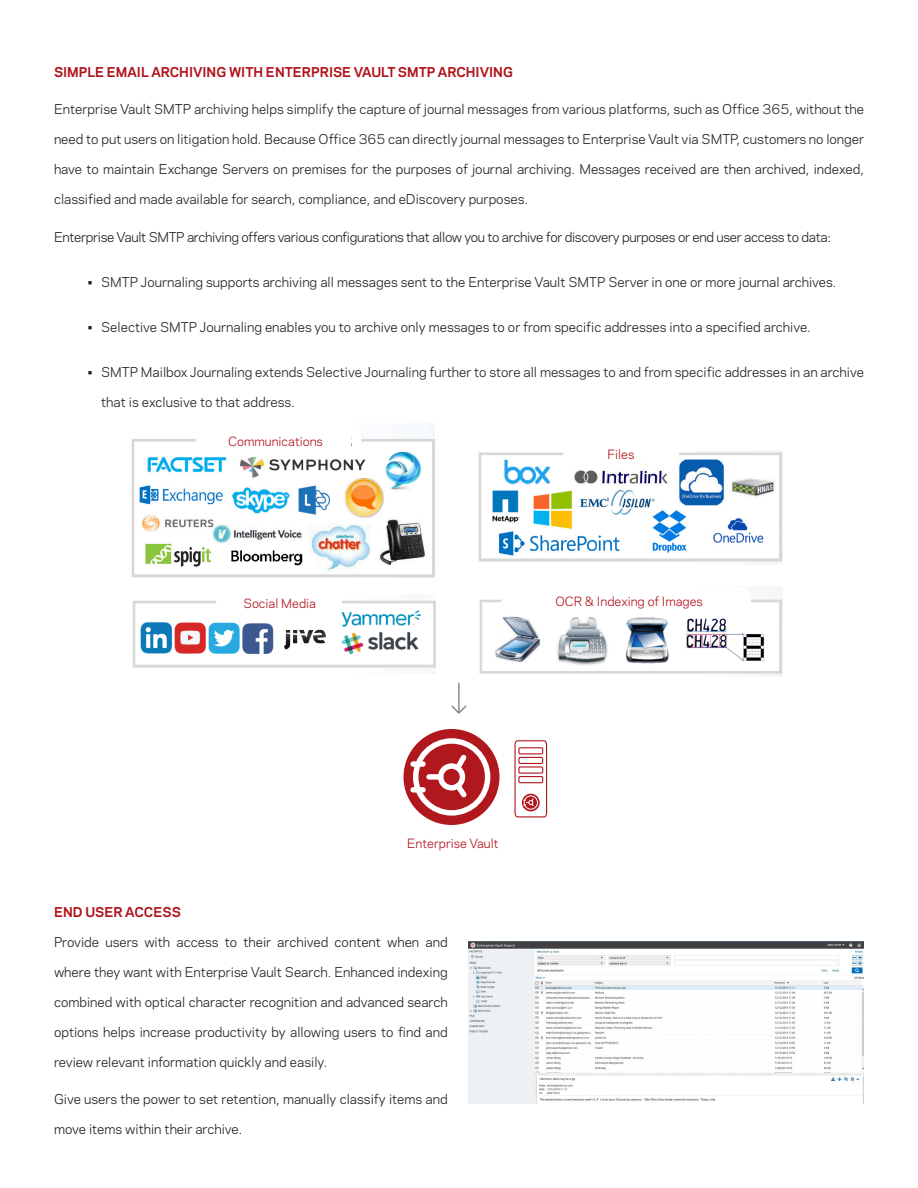
<style>
.page{position:relative;width:918px;height:1188px;background:#fff}
.page>*{position:absolute;margin:0;border:0;box-sizing:border-box;transform-origin:0 0}
.Body_Copy{font:12.75px "Polaris";color:#231f20}
.Body_Copy-2{font:12.75px "Polaris";letter-spacing:-.025em;color:#231f20}
.Paragraph_Title{font:700 12.75px "Polaris";color:#b0131c}
.Paragraph_Title-2{font:12px "Polaris";color:#b0131c}
</style>
<div class="page">
<img style="left:132px;top:600px;width:304px;height:71px">
<img style="left:479px;top:599px;width:303px;height:75px">
<img style="left:131px;top:432px;width:304px;height:146px">
<img style="left:478px;top:450px;width:304px;height:112px">
<svg style="left:404px;top:729px;width:96px;height:96px;background:#bb373c"></svg>
<div style="left:438px;top:763px;width:27px;height:28px;border:5px solid #fff;border-radius:50%"></div>
<div style="left:429px;top:774px;width:12px;height:6px;background:#fff"></div>
<svg style="left:450px;top:750px;width:21px;height:52px"></svg>
<div style="left:413px;top:738px;width:77px;height:78px;border:5px solid #fff;border-radius:50%"></div>
<div style="left:413px;top:761px;width:10px;height:6px;background:#fff"></div>
<div style="left:413px;top:787px;width:10px;height:6px;background:#fff"></div>
<svg style="left:514px;top:740px;width:34px;height:78px"></svg>
<img style="left:468px;top:942px;width:396px;height:161px">
<hr style="left:458px;top:683px;width:2px;height:29px;background:#848a8f">
<svg style="left:451px;top:704px;width:16px;height:10px"></svg>
<div style="left:200px;top:432px;width:151px;height:19px;background:#fff"></div>
<div style="left:222px;top:594px;width:116px;height:19px;background:#fff"></div>
<div style="left:563px;top:447px;width:116px;height:15px;background:#fff"></div>
<div style="left:512px;top:588px;width:235px;height:27px;background:#fff"></div>
<p class="Paragraph_Title" style="left:54px;top:62px;width:461px">SIMPLE EMAIL ARCHIVING WITH ENTERPRISE VAULT SMTP ARCHIVING</p>
<p class="Body_Copy" style="left:54px;top:100px;width:812px">Enterprise Vault SMTP archiving helps simplify the capture of journal messages from various platforms, such as Office 365, without the</p>
<p class="Body_Copy" style="left:54px;top:130px;width:812px">need to put users on litigation hold. Because Office 365 can directly journal messages to Enterprise Vault via SMTP, customers no longer</p>
<p class="Body_Copy" style="left:54px;top:160px;width:812px">have to maintain Exchange Servers on premises for the purposes of journal archiving. Messages received are then archived, indexed,</p>
<p class="Body_Copy" style="left:54px;top:190px;width:476px">classified and made available for search, compliance, and eDiscovery purposes.</p>
<p class="Body_Copy-2" style="left:54px;top:227px;width:778px">Enterprise Vault SMTP archiving offers various configurations that allow you to archive for discovery purposes or end user access to data:</p>
<p class="Body_Copy" style="left:88px;top:272px;width:750px">• SMTP Journaling supports archiving all messages sent to the Enterprise Vault SMTP Server in one or more journal archives.</p>
<p class="Body_Copy" style="left:88px;top:317px;width:725px">• Selective SMTP Journaling enables you to archive only messages to or from specific addresses into a specified archive.</p>
<p class="Body_Copy" style="left:88px;top:362px;width:778px">• SMTP Mailbox Journaling extends Selective Journaling further to store all messages to and from specific addresses in an archive</p>
<p class="Body_Copy" style="left:101px;top:392px;width:195px">that is exclusive to that address.</p>
<p class="Paragraph_Title-2" style="left:228px;top:433px;width:96px">Communications</p>
<p class="Paragraph_Title-2" style="left:243px;top:595px;width:74px">Social Media</p>
<p class="Paragraph_Title-2" style="left:608px;top:446px;width:28px">Files</p>
<p class="Paragraph_Title-2" style="left:555px;top:593px;width:149px">OCR &amp; Indexing of Images</p>
<p class="Paragraph_Title-2" style="left:407px;top:835px;width:93px">Enterprise Vault</p>
<p class="Paragraph_Title" style="left:54px;top:902px;width:128px">END USER ACCESS</p>
<p class="Body_Copy" style="left:54px;top:932px;width:395px">Provide users with access to their archived content when and</p>
<p class="Body_Copy" style="left:54px;top:962px;width:395px">where they want with Enterprise Vault Search. Enhanced indexing</p>
<p class="Body_Copy" style="left:54px;top:992px;width:395px">combined with optical character recognition and advanced search</p>
<p class="Body_Copy" style="left:54px;top:1022px;width:395px">options helps increase productivity by allowing users to find and</p>
<p class="Body_Copy" style="left:54px;top:1052px;width:275px">review relevant information quickly and easily.</p>
<p class="Body_Copy" style="left:54px;top:1090px;width:395px">Give users the power to set retention, manually classify items and</p>
<p class="Body_Copy" style="left:54px;top:1120px;width:190px">move items within their archive.</p>
</div>
